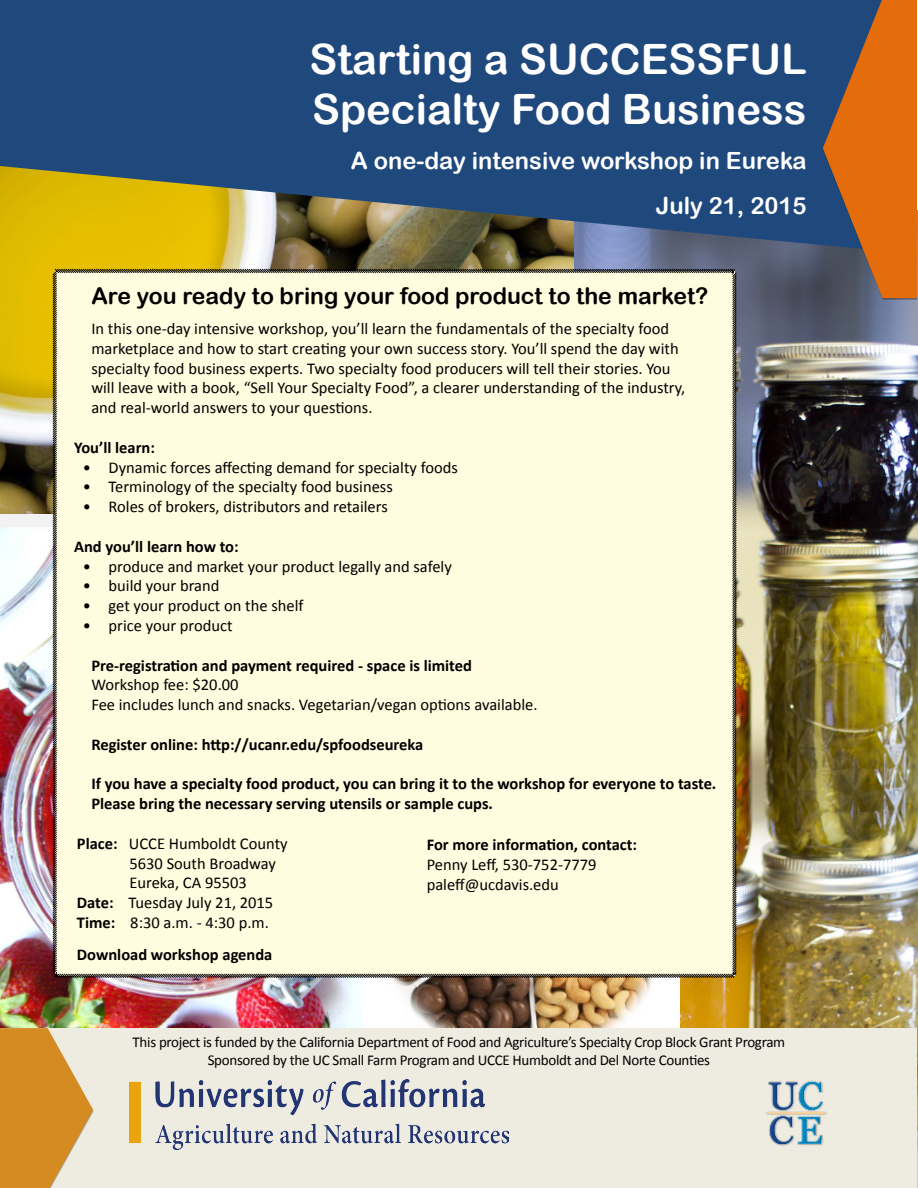
<style>
.page{position:relative;width:918px;height:1188px;background:#fff}
.page>*{position:absolute;margin:0;border:0;box-sizing:border-box;transform-origin:0 0}
.t1{font:41.85px/50.1px "Arial Rounded MT Bold";color:#fff}
.t2{font:23.7px/45.2px "Arial Rounded MT Bold";color:#fff;text-align:right}
.t3{font:22.95px "Arial Rounded MT Bold";color:#000}
.t4{font:16.5px/19.8px "Calibri";color:#000}
.t5{font:700 16.5px/19.8px "Calibri";color:#000}
.t6{font:15px/18px "Calibri";letter-spacing:-.02em;color:#000;text-align:center}
.s1{font-weight:700}
</style>
<div class="page">
<img style="left:573px;top:211px;width:345px;height:817px">
<img style="left:0;top:257px;width:573px;height:257px">
<img style="left:0;top:514px;width:363px;height:514px">
<img style="left:392px;top:979px;width:287px;height:49px">
<svg style="left:0;top:0;width:821px;height:257px;background:#39576f"></svg>
<img style="left:821px;top:0;width:95px;height:299px">
<svg style="left:823px;top:0;width:93px;height:298px;background:#a7612d"></svg>
<div style="left:52px;top:268px;width:685px;height:711px;background:#fffcdf"></div>
<div style="left:0;top:1028px;width:917px;height:160px;background:#eeece1"></div>
<svg style="left:0;top:1028px;width:93px;height:160px"></svg>
<img style="left:130px;top:1079px;width:378px;height:71px">
<img style="left:766px;top:1080px;width:61px;height:66px">
<h1 class="t1" style="left:310px;top:34px;width:498px">Starting a SUCCESSFUL<br>Specialty Food Business</h1>
<h2 class="t2" style="left:351px;top:138px;width:457px">A one-day intensive workshop in Eureka<br>July 21, 2015</h2>
<h3 class="t3" style="left:91px;top:282px;width:619px">Are you ready to bring your food product to the market?</h3>
<p class="t4" style="left:91px;top:319px;width:595px">In this one-day intensive workshop, you’ll learn the fundamentals of the specialty food marketplace and how to start creating your own success story. You’ll spend the day with specialty food business experts. Two specialty food producers will tell their stories. You will leave with a book, “Sell Your Specialty Food”, a clearer understanding of the industry, and real-world answers to your questions.</p>
<p class="t5" style="left:74px;top:437px;width:82px">You’ll learn:</p>
<p class="t4" style="left:83px;top:457px;width:377px">• Dynamic forces affecting demand for specialty foods</p>
<p class="t4" style="left:83px;top:477px;width:312px">• Terminology of the specialty food business</p>
<p class="t4" style="left:83px;top:497px;width:307px">• Roles of brokers, distributors and retailers</p>
<p class="t5" style="left:74px;top:536px;width:166px">And you’ll learn how to:</p>
<p class="t4" style="left:83px;top:556px;width:371px">• produce and market your product legally and safely</p>
<p class="t4" style="left:83px;top:576px;width:138px">• build your brand</p>
<p class="t4" style="left:83px;top:596px;width:222px">• get your product on the shelf</p>
<p class="t4" style="left:83px;top:616px;width:151px">• price your product</p>
<p class="t5" style="left:91px;top:655px;width:382px">Pre-registration and payment required - space is limited</p>
<p class="t4" style="left:91px;top:675px;width:448px">Workshop fee: $20.00<br>Fee includes lunch and snacks. Vegetarian/vegan options available.</p>
<p class="t5" style="left:91px;top:734px;width:334px">Register online: http://ucanr.edu/spfoodseureka</p>
<p class="t5" style="left:91px;top:774px;width:627px">If you have a specialty food product, you can bring it to the workshop for everyone to taste.<br>Please bring the necessary serving utensils or sample cups.</p>
<p class="t4" style="left:77px;top:833px;width:212px"><span class="s1">Place:</span> UCCE Humboldt County</p>
<p class="t4" style="left:130px;top:853px;width:148px">5630 South Broadway</p>
<p class="t4" style="left:130px;top:873px;width:119px">Eureka, CA 95503</p>
<p class="t4" style="left:77px;top:893px;width:198px"><span class="s1">Date:</span> Tuesday July 21, 2015</p>
<p class="t4" style="left:77px;top:913px;width:193px"><span class="s1">Time:</span> 8:30 a.m. - 4:30 p.m.</p>
<p class="t5" style="left:77px;top:945px;width:197px">Download workshop agenda</p>
<p class="t5" style="left:427px;top:835px;width:212px">For more information, contact:</p>
<p class="t4" style="left:427px;top:854px;width:171px">Penny Leff, 530-752-7779 paleff@ucdavis.edu</p>
<p class="t6" style="left:133px;top:1033px;width:654px">This project is funded by the California Department of Food and Agriculture’s Specialty Crop Block Grant Program<br>Sponsored by the UC Small Farm Program and UCCE Humboldt and Del Norte Counties</p>
</div>
